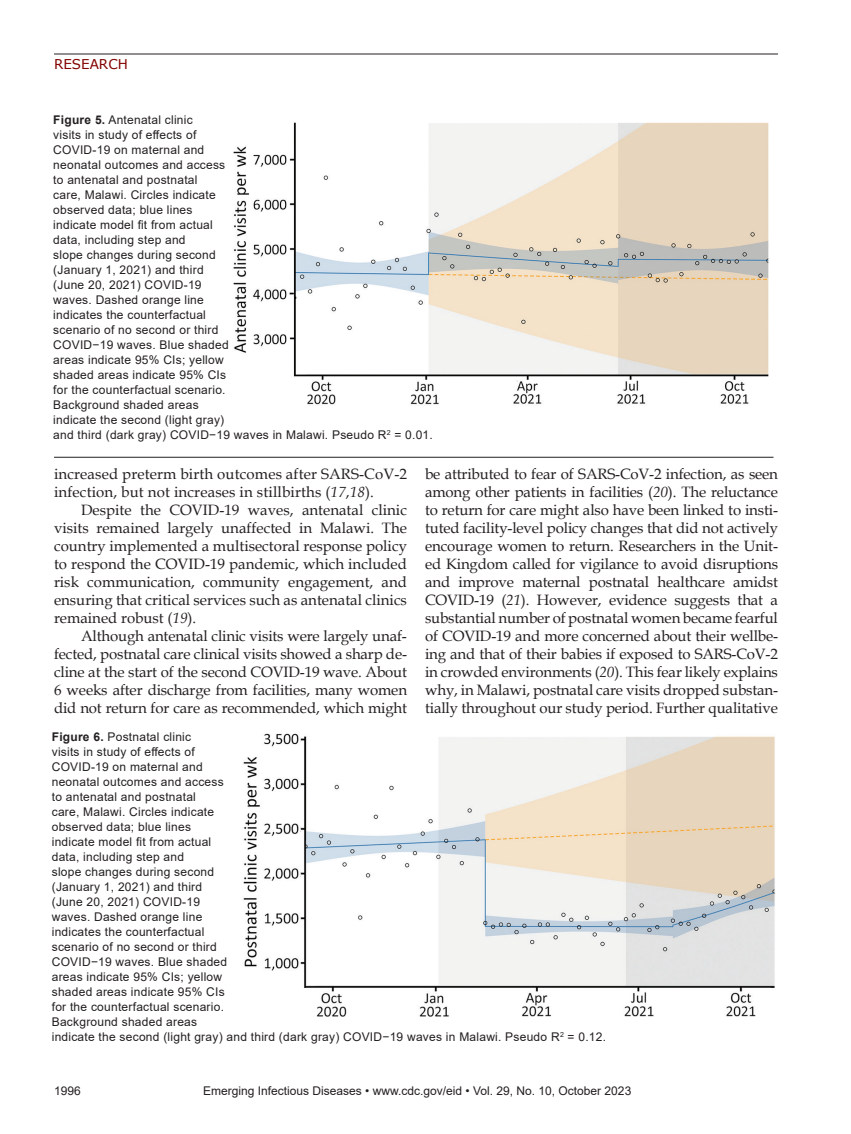
<style>
.page{position:relative;width:851px;height:1134px;background:#fff}
.page>*{position:absolute;margin:0;border:0;box-sizing:border-box;transform-origin:0 0}
.t1{font:15px/18px "Book Antiqua";color:#231f20;text-align:justify}
.t2{font:13.5px "Verdana";color:#820301}
.t3{font:12px/15px "Arial";letter-spacing:.02em;color:#231f20}
.t4{font:12px "Arial";color:#231f20}
.s1{font-weight:700}
.s2{font-style:italic}
</style>
<div class="page">
<hr style="left:54px;top:54px;width:724px;height:1px;background:#231f20">
<hr style="left:54px;top:457px;width:719px;height:1px;background:#231f20">
<img style="left:243px;top:733px;width:532px;height:284px">
<img style="left:233px;top:122px;width:536px;height:283px">
<p class="t2" style="left:54px;top:55px;width:75px">RESEARCH</p>
<p class="t3" style="left:53px;top:113px;width:381px"><span class="s1">Figure 5.</span> Antenatal clinic<br>visits in study of effects of<br>COVID-19 on maternal and<br>neonatal outcomes and access<br>to antenatal and postnatal<br>care, Malawi. Circles indicate<br>observed data; blue lines<br>indicate model fit from actual<br>data, including step and<br>slope changes during second<br>(January 1, 2021) and third<br>(June 20, 2021) COVID-19<br>waves. Dashed orange line<br>indicates the counterfactual<br>scenario of no second or third<br>COVID−19 waves. Blue shaded<br>areas indicate 95% CIs; yellow<br>shaded areas indicate 95% CIs<br>for the counterfactual scenario.<br>Background shaded areas<br>indicate the second (light gray)<br>and third (dark gray) COVID−19 waves in Malawi. Pseudo R<sup>2</sup> = 0.01.</p>
<p class="t1" style="left:54px;top:464px;width:354px">increased preterm birth outcomes after SARS-CoV-2 infection, but not increases in stillbirths (<span class="s2">17</span>,<span class="s2">18</span>).</p>
<p class="t1" style="left:54px;top:500px;width:354px;text-indent:27px">Despite the COVID-19 waves, antenatal clinic visits remained largely unaffected in Malawi. The country implemented a multisectoral response policy to respond the COVID-19 pandemic, which included risk communication, community engagement, and ensuring that critical services such as antenatal clinics remained robust (<span class="s2">19</span>).</p>
<p class="t1" style="left:54px;top:626px;width:354px;text-indent:27px">Although antenatal clinic visits were largely unaf&shy;fected, postnatal care clinical visits showed a sharp de&shy;cline at the start of the second COVID-19 wave. About 6 weeks after discharge from facilities, many women did not return for care as recommended, which might</p>
<p class="t1" style="left:425px;top:464px;width:354px">be attributed to fear of SARS-CoV-2 infection, as seen among other patients in facilities (<span class="s2">20</span>). The reluctance to return for care might also have been linked to insti&shy;tuted facility-level policy changes that did not actively encourage women to return. Researchers in the Unit&shy;ed Kingdom called for vigilance to avoid disruptions and improve maternal postnatal healthcare amidst COVID-19 (<span class="s2">21</span>). However, evidence suggests that a substantial number of postnatal women became fearful of COVID-19 and more concerned about their wellbe&shy;ing and that of their babies if exposed to SARS-CoV-2 in crowded environments (<span class="s2">20</span>). This fear likely explains why, in Malawi, postnatal care visits dropped substan&shy;tially throughout our study period. Further qualitative</p>
<p class="t3" style="left:52px;top:729px;width:556px"><span class="s1">Figure 6.</span> Postnatal clinic<br>visits in study of effects of<br>COVID-19 on maternal and<br>neonatal outcomes and access<br>to antenatal and postnatal<br>care, Malawi. Circles indicate<br>observed data; blue lines<br>indicate model fit from actual<br>data, including step and<br>slope changes during second<br>(January 1, 2021) and third<br>(June 20, 2021) COVID-19<br>waves. Dashed orange line<br>indicates the counterfactual<br>scenario of no second or third<br>COVID−19 waves. Blue shaded<br>areas indicate 95% CIs; yellow<br>shaded areas indicate 95% CIs<br>for the counterfactual scenario.<br>Background shaded areas<br>indicate the second (light gray) and third (dark gray) COVID−19 waves in Malawi. Pseudo R<sup>2</sup> = 0.12.</p>
<p class="t3" style="left:54px;top:1084px;width:28px">1996</p>
<p class="t4" style="left:203px;top:1083px;width:429px">Emerging Infectious Diseases • www.cdc.gov/eid • Vol. 29, No. 10, October 2023</p>
</div>
